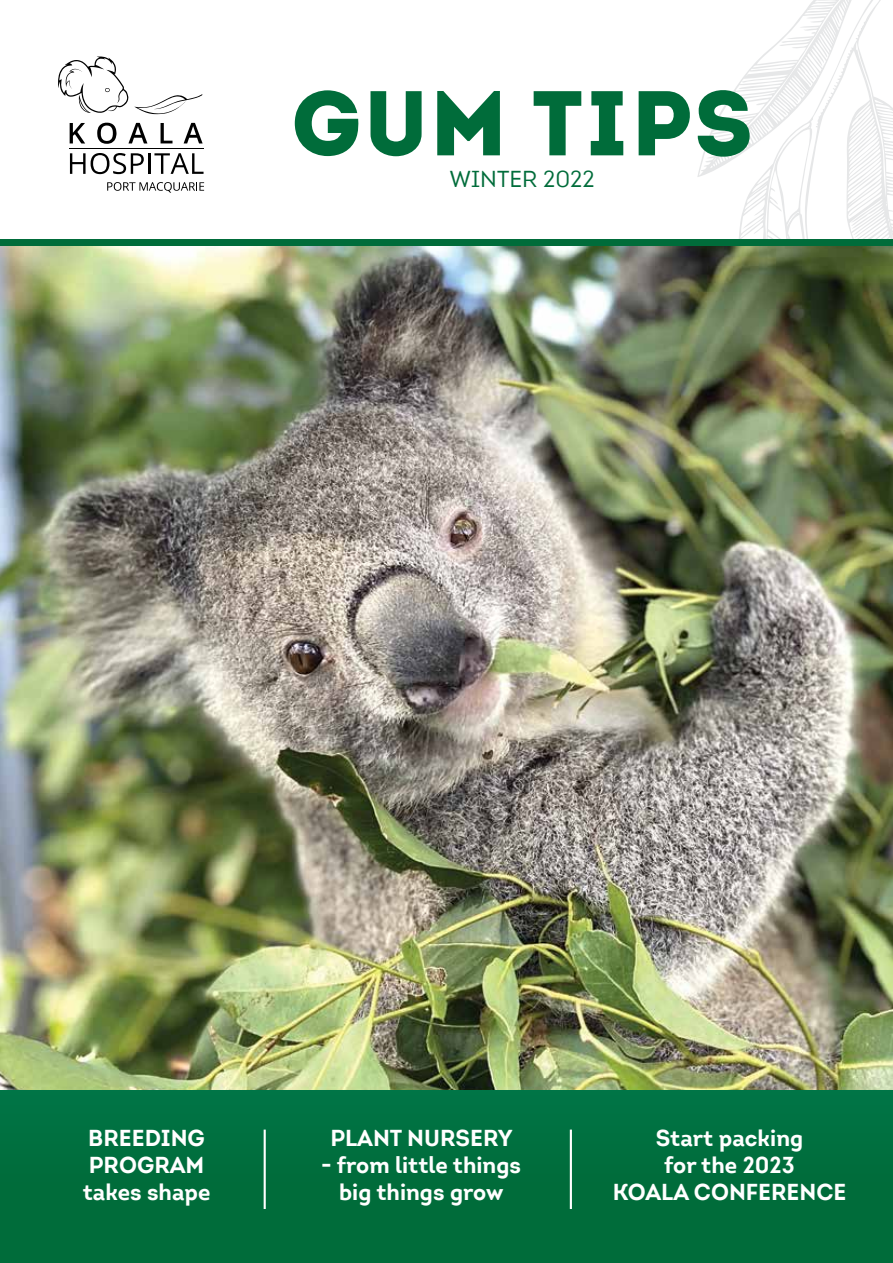
<style>
.page{position:relative;width:893px;height:1263px;background:#fff}
.page>*{position:absolute;margin:0;border:0;box-sizing:border-box;transform-origin:0 0}
.t1{font:91.65px "Intro";color:#006c3a}
.t2{font:700 22.5px/27px "Intro";color:#fff;text-align:center}
.t3{font:22.5px "Intro";color:#006c3a}
</style>
<div class="page">
<svg style="left:697px;top:0;width:196px;height:239px"></svg>
<img style="left:0;top:246px;width:893px;height:845px">
<svg style="left:97px;top:123px;width:20px;height:21px"></svg>
<svg style="left:70px;top:123px;width:15px;height:20px"></svg>
<svg style="left:128px;top:123px;width:19px;height:20px"></svg>
<svg style="left:184px;top:123px;width:19px;height:20px"></svg>
<svg style="left:161px;top:123px;width:11px;height:20px"></svg>
<svg style="left:70px;top:153px;width:74px;height:21px"></svg>
<hr style="left:149px;top:153px;width:2px;height:21px;background:#000">
<svg style="left:154px;top:153px;width:50px;height:21px"></svg>
<hr style="left:70px;top:148px;width:134px;height:1px;background:#000">
<svg style="left:107px;top:182px;width:97px;height:11px"></svg>
<svg style="left:58px;top:56px;width:144px;height:58px"></svg>
<div style="left:0;top:1091px;width:893px;height:172px;background:#006c3b"></div>
<div style="left:0;top:239px;width:893px;height:7px;background:#006c3a"></div>
<hr style="left:264px;top:1129px;width:2px;height:80px;background:#fff">
<hr style="left:570px;top:1129px;width:2px;height:80px;background:#fff">
<h1 class="t1" style="left:291px;top:68px;width:464px">GUM TIPS</h1>
<p class="t3" style="left:449px;top:166px;width:146px">WINTER 2022</p>
<p class="t2" style="left:83px;top:1125px;width:129px;text-align:left">BREEDING<br>PROGRAM takes shape</p>
<p class="t2" style="left:330px;top:1125px;width:183px">PLANT NURSERY</p>
<p class="t2" style="left:321px;top:1152px;width:201px">- from little things big things grow</p>
<p class="t2" style="left:613px;top:1125px;width:235px">Start packing<br>for the 2023<br>KOALA CONFERENCE</p>
</div>
